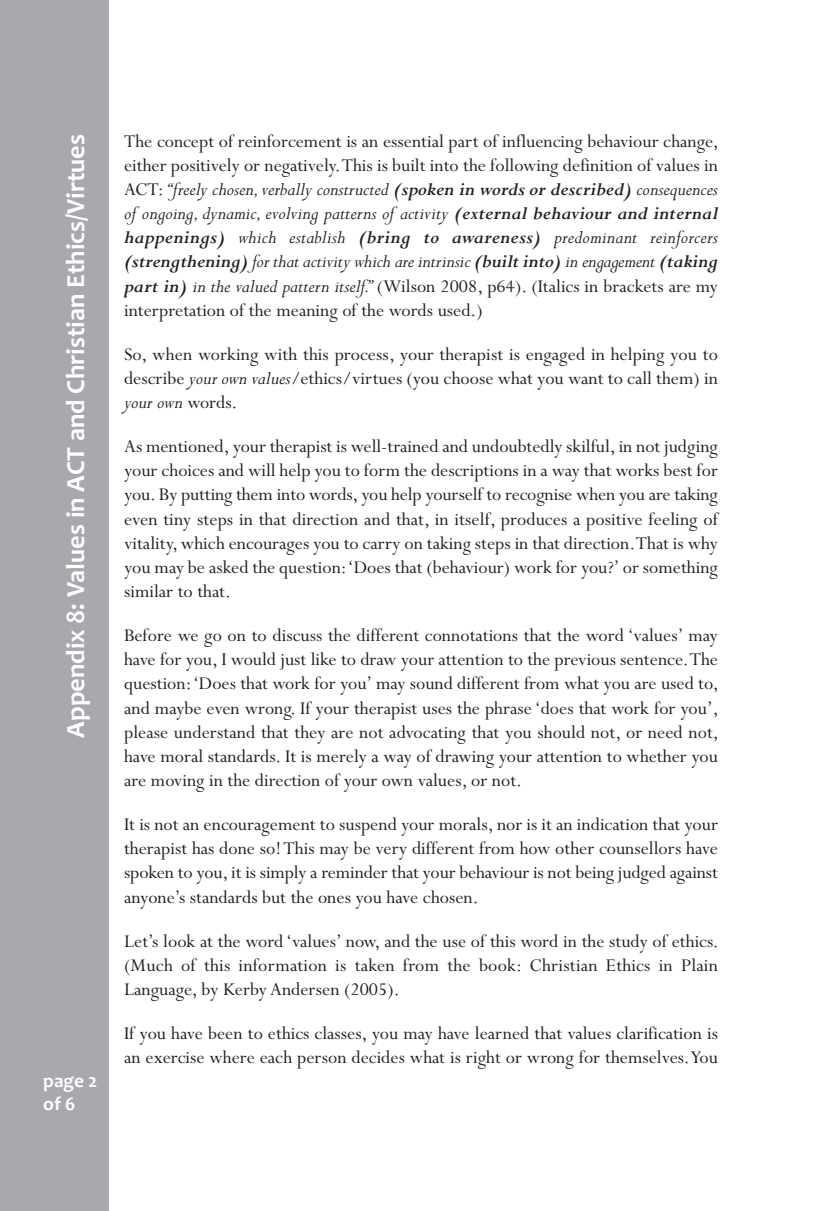
<style>
.page{position:relative;width:824px;height:1211px;background:#fff}
.page>*{position:absolute;margin:0;border:0;box-sizing:border-box;transform-origin:0 0}
.t1{font:700 26.25px "Candara";color:#fff}
.t2{font:20.12px/24.2px "Perpetua";color:#231f20;text-align:justify}
.t3{font:700 19.25px/23.1px "Candara";color:#fff}
.s1{font-style:italic}
.s2{font-weight:700;font-style:italic}
</style>
<div class="page">
<div style="left:0;top:0;width:109px;height:1210px;background:#a8a9ad"></div>
<h1 class="t1" style="left:60px;top:737px;width:605px;rotate:-90deg">Appendix 8: Values in ACT and Christian Ethics/Virtues</h1>
<p class="t3" style="left:43px;top:1068px;width:56px">page 2 of6</p>
<p class="t2" style="left:124px;top:128px;width:596px">The concept of reinforcement is an essential part of influencing behaviour change, either positively or negatively.This is built into the following definition of values in ACT: <span class="s1">“freely chosen,verbally constructed</span> <span class="s2">(spoken in words or described)</span> <span class="s1">consequences of ongoing, dynamic, evolving patterns of activity</span> <span class="s2">(external behaviour and internal happenings)</span> <span class="s1">which establish</span> <span class="s2">(bring to awareness)</span> <span class="s1">predominant reinforcers </span><span class="s2">(strengthening)</span><span class="s1">for that activity which are intrinsic</span> <span class="s2">(built into)</span> <span class="s1">in engagement</span> <span class="s2">(taking part in)</span> <span class="s1">in the valued pattern itself.”</span> (Wilson 2008, p64). (Italics in brackets are my interpretation of the meaning of the words used.)</p>
<p class="t2" style="left:124px;top:341px;width:595px">So, when working with this process, your therapist is engaged in helping you to describe <span class="s1">your own values/</span>ethics/virtues (you choose what you want to call them) in <span class="s1">your own</span> words.</p>
<p class="t2" style="left:124px;top:433px;width:595px">As mentioned, your therapist is well-trained and undoubtedly skilful, in not judging your choices and will help you to form the descriptions in a way that works best for you. By putting them into words, you help yourself to recognise when you are taking even tiny steps in that direction and that, in itself, produces a positive feeling of vitality,which encourages you to carry on taking steps in that direction.That is why you may be asked the question:‘Does that (behaviour) work for you?’ or something similar to that.</p>
<p class="t2" style="left:124px;top:622px;width:596px">Before we go on to discuss the different connotations that the word ‘values’ may have for you, I would just like to draw your attention to the previous sentence.The question:‘Does that work for you’ may sound different from what you are used to, and maybe even wrong. If your therapist uses the phrase ‘does that work for you’, please understand that they are not advocating that you should not, or need not, have moral standards. It is merely a way of drawing your attention to whether you are moving in the direction of your own values, or not.</p>
<p class="t2" style="left:124px;top:811px;width:595px">It is not an encouragement to suspend your morals, nor is it an indication that your therapist has done so!This may be very different from how other counsellors have spoken to you,it is simply a reminder that your behaviour is not being judged against anyone’s standards but the ones you have chosen.</p>
<p class="t2" style="left:124px;top:927px;width:596px">Let’s look at the word ‘values’ now, and the use of this word in the study of ethics. (Much of this information is taken from the book: Christian Ethics in Plain Language, by Kerby Andersen (2005).</p>
<p class="t2" style="left:124px;top:1019px;width:595px">If you have been to ethics classes, you may have learned that values clarification is an exercise where each person decides what is right or wrong for themselves.You</p>
</div>
